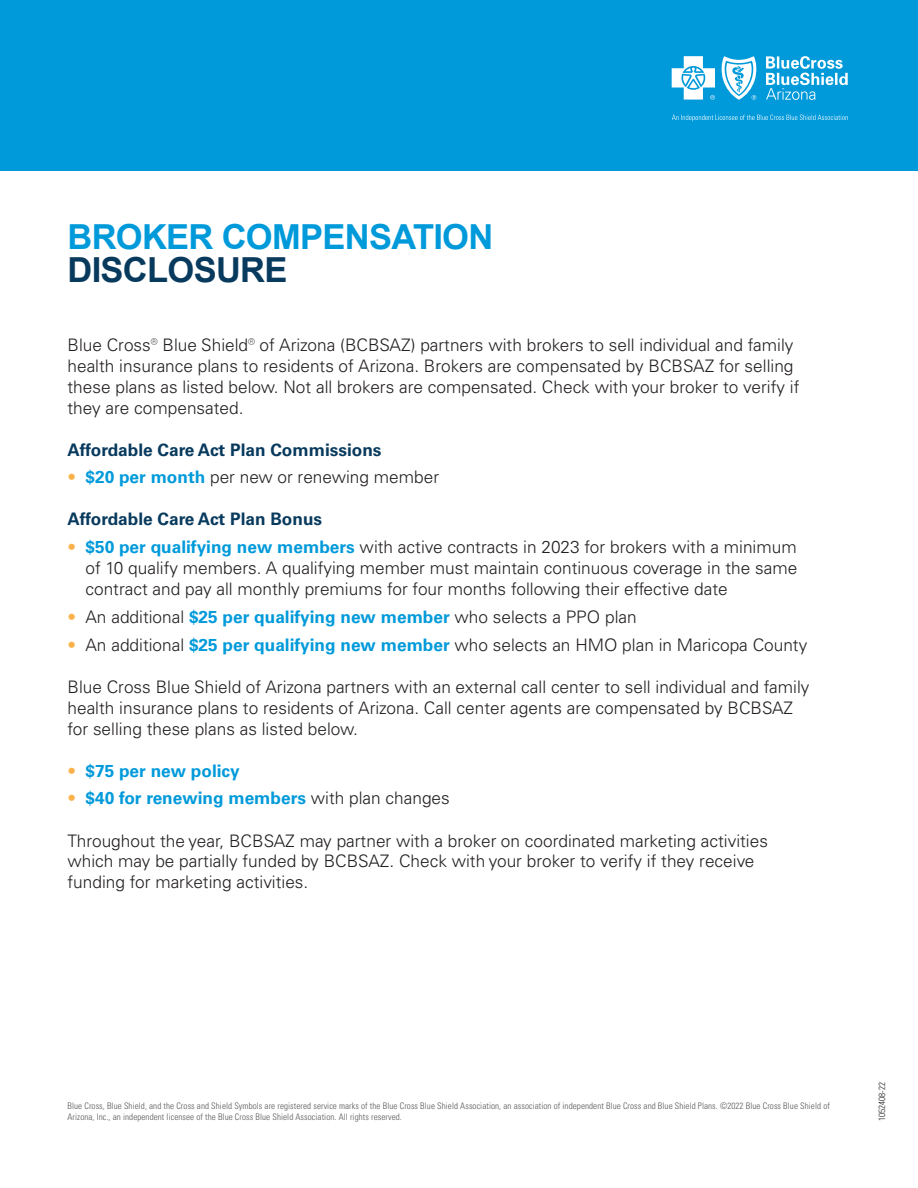
<style>
.page{position:relative;width:918px;height:1188px;background:#fff}
.page>*{position:absolute;margin:0;border:0;box-sizing:border-box;transform-origin:0 0}
.t1{font:700 34.5px "Arial";letter-spacing:-.02em;color:#009ada}
.t2{font:700 34.5px "Arial";letter-spacing:-.02em;color:#083a5e}
.t3{font:300 17.25px/21px "Univers LT Pro 45";color:#231f20}
.t4{font:700 17.25px "Univers LT Pro 65";color:#083a5e}
.t5{font:700 17.25px "Univers LT Pro 65";color:#009ada}
.t6{font:300 condensed 9px/10.5px "Univers LT Pro";letter-spacing:.01em;color:#57585a}
.t7{font:300 condensed 9px "Univers LT Pro";color:#231f20}
.s1{color:#fbb24c}
.s2{font-family:"Univers LT Pro 65";font-weight:700;color:#009ada}
.s3{font-family:"Univers LT Pro 45";font-weight:300;color:#fbb24c}
.s4{font-family:"Univers LT Pro 45";font-weight:300;color:#231f20}
</style>
<div class="page">
<div style="left:0;top:0;width:918px;height:171px;background:#009ada"></div>
<svg style="left:672px;top:56px;width:43px;height:44px"></svg>
<svg style="left:721px;top:56px;width:36px;height:44px"></svg>
<svg style="left:766px;top:56px;width:82px;height:44px"></svg>
<svg style="left:672px;top:115px;width:176px;height:6px"></svg>
<h1 class="t1" style="left:68px;top:214px;width:427px">BROKER COMPENSATION</h1>
<h1 class="t2" style="left:68px;top:247px;width:221px">DISCLOSURE</h1>
<p class="t3" style="left:68px;top:334px;width:733px">Blue Cross® Blue Shield® of Arizona (BCBSAZ) partners with brokers to sell individual and family health insurance plans to residents of Arizona. Brokers are compensated by BCBSAZ for selling these plans as listed below. Not all brokers are compensated. Check with your broker to verify if they are compensated.</p>
<p class="t4" style="left:68px;top:438px;width:316px">Affordable Care Act Plan Commissions</p>
<p class="t3" style="left:68px;top:466px;width:373px"><span class="s1">•</span> <span class="s2">$20 per month</span> per new or renewing member</p>
<p class="t4" style="left:68px;top:507px;width:256px">Affordable Care Act Plan Bonus</p>
<p class="t3" style="left:85px;top:536px;width:713px;text-align:justify;text-indent:-18px"><span class="s1">•</span> <span class="s2">$50 per qualifying new members</span> with active contracts in 2023 for brokers with a minimum of 10 qualify members. A qualifying member must maintain continuous coverage in the same contract and pay all monthly premiums for four months following their effective date</p>
<p class="t3" style="left:68px;top:606px;width:571px"><span class="s1">•</span> An additional <span class="s2">$25 per qualifying new member</span> who selects a PPO plan</p>
<p class="t3" style="left:68px;top:634px;width:741px"><span class="s1">•</span> An additional <span class="s2">$25 per qualifying new member</span> who selects an HMO plan in Maricopa County</p>
<p class="t3" style="left:68px;top:676px;width:744px">Blue Cross Blue Shield of Arizona partners with an external call center to sell individual and family health insurance plans to residents of Arizona. Call center agents are compensated by BCBSAZ for selling these plans as listed below.</p>
<p class="t5" style="left:68px;top:759px;width:174px"><span class="s3">•</span> $75 per new policy</p>
<p class="t5" style="left:68px;top:786px;width:384px"><span class="s3">•</span> $40 for renewing members <span class="s4">with plan changes</span></p>
<p class="t3" style="left:68px;top:829px;width:702px">Throughout the year, BCBSAZ may partner with a broker on coordinated marketing activities which may be partially funded by BCBSAZ. Check with your broker to verify if they receive funding for marketing activities.</p>
<p class="t6" style="left:68px;top:1100px;width:764px">Blue Cross, Blue Shield, and the Cross and Shield Symbols are registered service marks of the Blue Cross Blue Shield Association, an association of independent Blue Cross and Blue Shield Plans. ©2022 Blue Cross Blue Shield of<br>Arizona, Inc., an independent licensee of the Blue Cross Blue Shield Association. All rights reserved.</p>
<p class="t7" style="left:876px;top:1120px;width:40px;rotate:-90deg">1052408-22</p>
</div>
